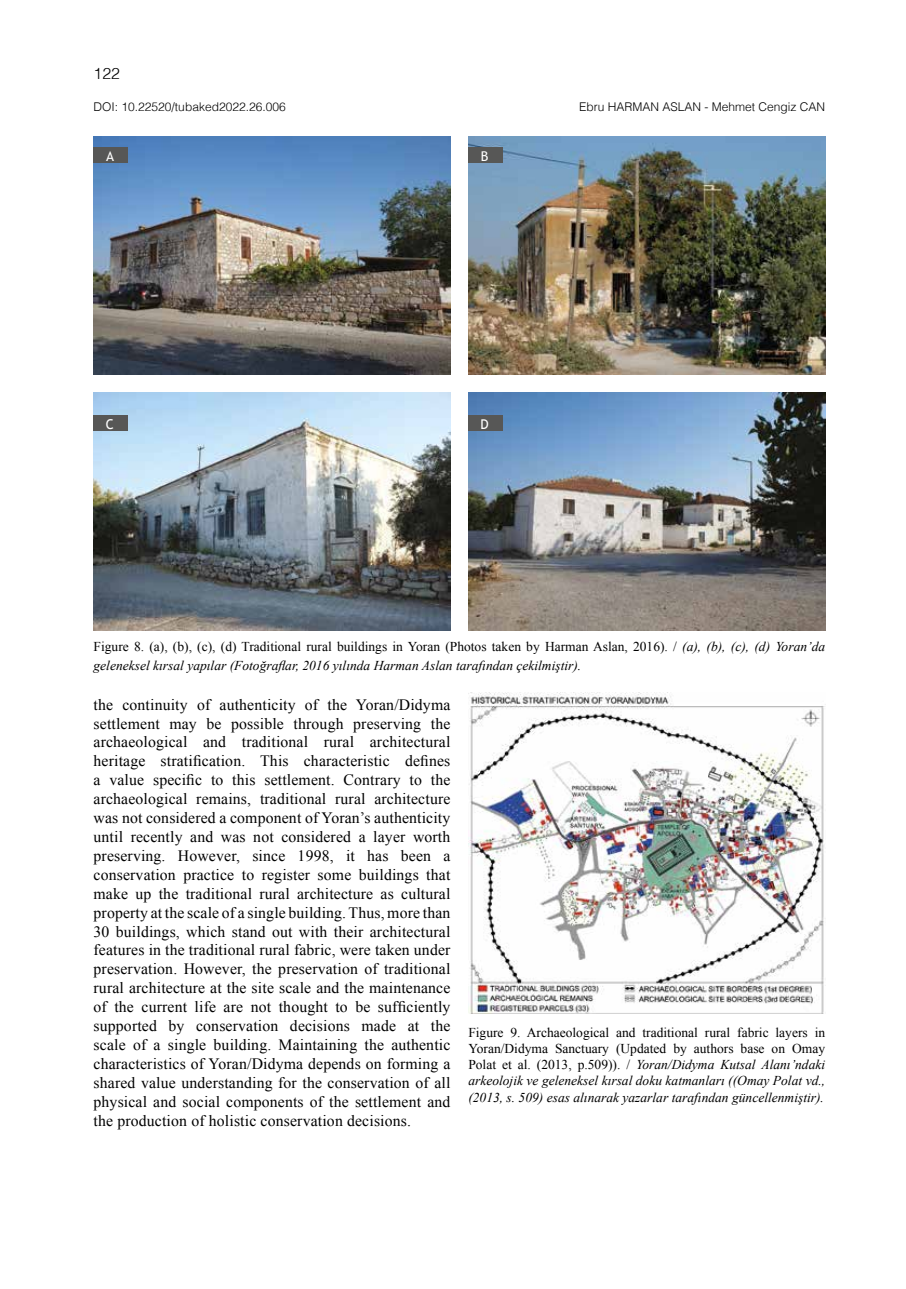
<style>
.page{position:relative;width:906px;height:1289px;background:#fff}
.page>*{position:absolute;margin:0;border:0;box-sizing:border-box;transform-origin:0 0}
.t1{font:15.75px/18.9px "Times New Roman";letter-spacing:.01em;color:#000;text-align:justify}
.t2{font:300 15.75px "Helvetica";color:#000}
.t3{font:italic 13.5px/16.2px "Times New Roman";color:#000}
.t4{font:13.5px "Trebuchet MS";color:#fff}
.t5{font:300 12px "Helvetica";color:#000}
.s1{font-style:normal}
</style>
<div class="page">
<img style="left:94px;top:392px;width:356px;height:238px">
<img style="left:468px;top:392px;width:357px;height:238px">
<img style="left:94px;top:136px;width:356px;height:238px">
<img style="left:468px;top:136px;width:357px;height:238px">
<img style="left:468px;top:692px;width:357px;height:321px">
<div style="left:94px;top:148px;width:34px;height:15px;background:#575756"></div>
<div style="left:94px;top:415px;width:34px;height:16px;background:#575756"></div>
<div style="left:468px;top:148px;width:34px;height:15px;background:#575756"></div>
<div style="left:468px;top:415px;width:34px;height:16px;background:#575756"></div>
<p class="t2" style="left:94px;top:60px;width:28px">122</p>
<p class="t5" style="left:94px;top:96px;width:194px">DOI: 10.22520/tubaked2022.26.006</p>
<p class="t5" style="left:579px;top:96px;width:248px">Ebru HARMAN ASLAN - Mehmet Cengiz CAN</p>
<p class="t4" style="left:106px;top:148px;width:9px">A</p>
<p class="t4" style="left:106px;top:416px;width:10px">C</p>
<p class="t4" style="left:481px;top:148px;width:9px">B</p>
<p class="t4" style="left:480px;top:416px;width:10px">D</p>
<p class="t3" style="left:94px;top:636px;width:733px;line-height:18.9px"><span class="s1">Figure 8. (a), (b), (c), (d) Traditional rural buildings in Yoran (Photos taken by Harman Aslan, 2016). /</span> (a), (b), (c), (d) Yoran’da geleneksel kırsal yapılar (Fotoğraflar, 2016 yılında Harman Aslan tarafından çekilmiştir).</p>
<p class="t1" style="left:94px;top:694px;width:358px">the continuity of authenticity of the Yoran/Didyma settlement may be possible through preserving the archaeological and traditional rural architectural heritage stratification. This characteristic defines a value specific to this settlement. Contrary to the archaeological remains, traditional rural architecture was not considered a component of Yoran’s authenticity until recently and was not considered a layer worth preserving. However, since 1998, it has been a conservation practice to register some buildings that make up the traditional rural architecture as cultural property at the scale of a single building. Thus, more than 30 buildings, which stand out with their architectural features in the traditional rural fabric, were taken under preservation. However, the preservation of traditional rural architecture at the site scale and the maintenance of the current life are not thought to be sufficiently supported by conservation decisions made at the scale of a single building. Maintaining the authentic characteristics of Yoran/Didyma depends on forming a shared value understanding for the conservation of all physical and social components of the settlement and the production of holistic conservation decisions.</p>
<p class="t3" style="left:468px;top:1023px;width:358px;text-align:justify"><span class="s1">Figure 9. Archaeological and traditional rural fabric layers in Yoran/Didyma Sanctuary (Updated by authors base on Omay Polat et al. (2013, p.509)). /</span> Yoran/Didyma Kutsal Alanı’ndaki arkeolojik ve geleneksel kırsal doku katmanları ((Omay Polat vd., (2013, s. 509) esas alınarak yazarlar tarafından güncellenmiştir).</p>
</div>
